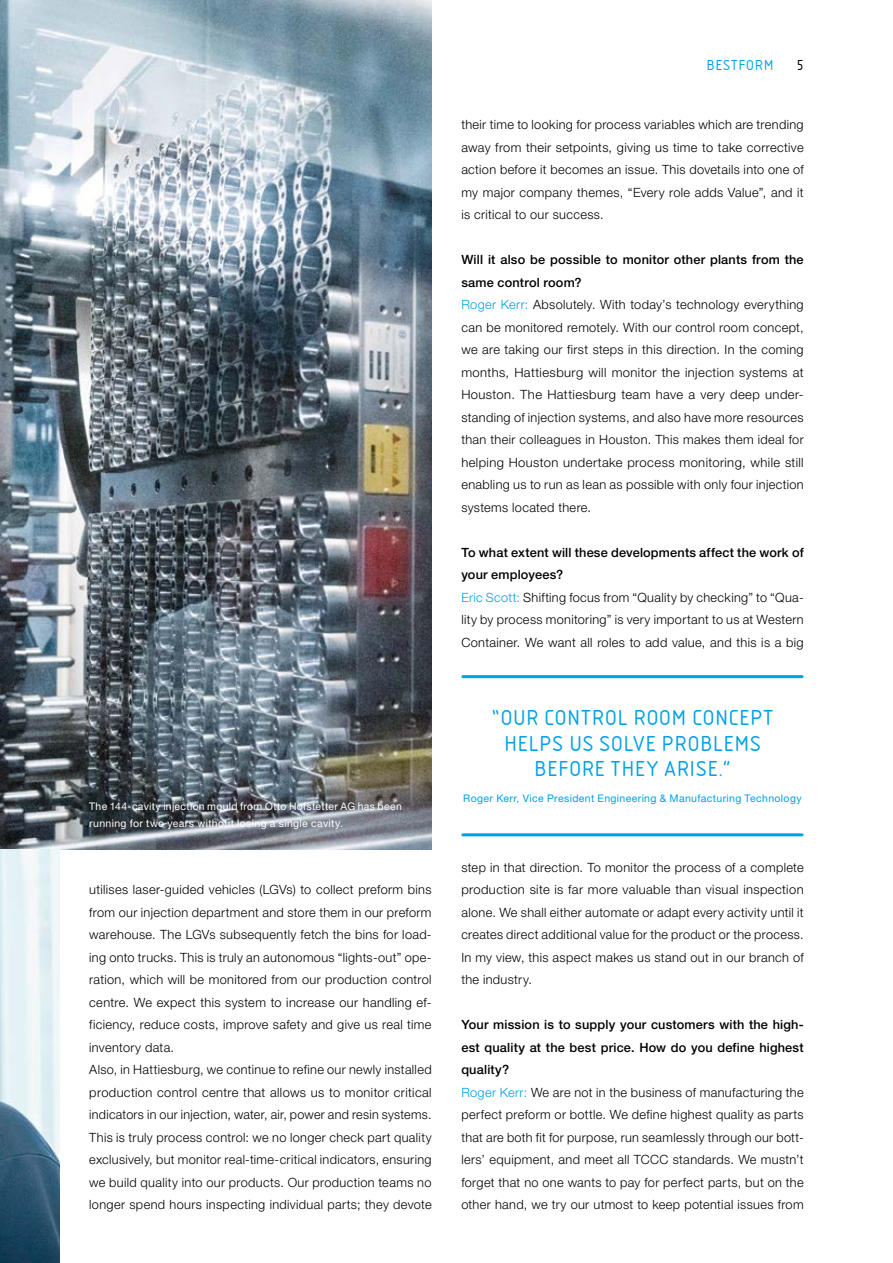
<style>
.page{position:relative;width:893px;height:1263px;background:#fff}
.page>*{position:absolute;margin:0;border:0;box-sizing:border-box;transform-origin:0 0}
.t1{font:22.5px/25.5px "Isonorm BEFOP";letter-spacing:.035em;color:#00a1e5;text-align:center}
.t2{font:15px "Isonorm BEFOP";letter-spacing:.06em;color:#00a1e5}
.t3{font:15px "Isonorm BEFOP";color:#000}
.t4{font:300 12.75px/22.5px "Helvetica Neue LT";letter-spacing:.025em;color:#000}
.t5{font:10.5px/16.5px "Helvetica Neue LT";letter-spacing:.03em;color:#fff}
.t6{font:10.5px "Helvetica Neue LT";letter-spacing:.035em;color:#00a1e5}
.s1{font-weight:500}
.s2{color:#00a1e5}
</style>
<div class="page">
<img style="left:0;top:0;width:432px;height:849px">
<img style="left:0;top:849px;width:60px;height:414px">
<hr style="left:463px;top:675px;width:339px;height:3px;background:#00a1e5">
<hr style="left:463px;top:833px;width:339px;height:3px;background:#00a1e5">
<p class="t5" style="left:89px;top:798px;width:314px">The 144-cavity injection mould from Otto Hofstetter AG has been running for two years without losing a single cavity.</p>
<p class="t4" style="left:89px;top:878px;width:344px">utilises laser-guided vehicles (LGVs) to collect preform bins from our injection department and store them in our preform warehouse. The LGVs subsequently fetch the bins for load&shy;ing onto trucks. This is truly an autonomous “lights-out” ope&shy;ration, which will be monitored from our production control centre. We expect this system to increase our handling ef&shy;ficiency, reduce costs, improve safety and give us real time inventory data.<br>Also, in Hattiesburg, we continue to refine our newly installed production control centre that allows us to monitor critical indicators in our injection, water, air, power and resin systems.<br>This is truly process control: we no longer check part quality exclusively, but monitor real-time-critical indicators, ensuring we build quality into our products. Our production teams no longer spend hours inspecting individual parts; they devote</p>
<p class="t2" style="left:707px;top:57px;width:69px">BESTFORM</p>
<p class="t3" style="left:797px;top:57px;width:8px">5</p>
<p class="t4" style="left:461px;top:113px;width:344px;text-align:justify">their time to looking for process variables which are trending away from their setpoints, giving us time to take corrective action before it becomes an issue. This dovetails into one of my major company themes, “Every role adds Value”, and it is critical to our success.</p>
<p class="t4" style="left:461px;top:248px;width:344px"><span class="s1">Will it also be possible to monitor other plants from the same control room?<br></span><span class="s2">Roger Kerr:</span> Absolutely. With today’s technology everything can be monitored remotely. With our control room concept, we are taking our first steps in this direction. In the coming months, Hattiesburg will monitor the injection systems at Houston. The Hattiesburg team have a very deep under&shy;standing of injection systems, and also have more resources than their colleagues in Houston. This makes them ideal for helping Houston undertake process monitoring, while still enabling us to run as lean as possible with only four injection systems located there.</p>
<p class="t4" style="left:461px;top:541px;width:344px"><span class="s1">To what extent will these developments affect the work of your employees?<br></span><span class="s2">Eric Scott:</span> Shifting focus from “Quality by checking” to “Qua&shy;lity by process monitoring” is very important to us at Western Container. We want all roles to add value, and this is a big</p>
<h1 class="t1" style="left:492px;top:705px;width:283px">“OUR CONTROL ROOM CONCEPT<br>HELPS US SOLVE PROBLEMS<br>BEFORE THEY ARISE.”</h1>
<p class="t6" style="left:463px;top:791px;width:340px">Roger Kerr, Vice President Engineering &amp; Manufacturing Technology</p>
<p class="t4" style="left:461px;top:856px;width:344px;text-align:justify">step in that direction. To monitor the process of a complete production site is far more valuable than visual inspection alone. We shall either automate or adapt every activity until it creates direct additional value for the product or the process.<br>In my view, this aspect makes us stand out in our branch of the industry.</p>
<p class="t4" style="left:461px;top:1013px;width:344px"><span class="s1">Your mission is to supply your customers with the high&shy;est quality at the best price. How do you define highest quality?<br></span><span class="s2">Roger Kerr:</span> We are not in the business of manufacturing the perfect preform or bottle. We define highest quality as parts that are both fit for purpose, run seamlessly through our bott&shy;lers’ equipment, and meet all TCCC standards. We mustn’t forget that no one wants to pay for perfect parts, but on the other hand, we try our utmost to keep potential issues from</p>
</div>
